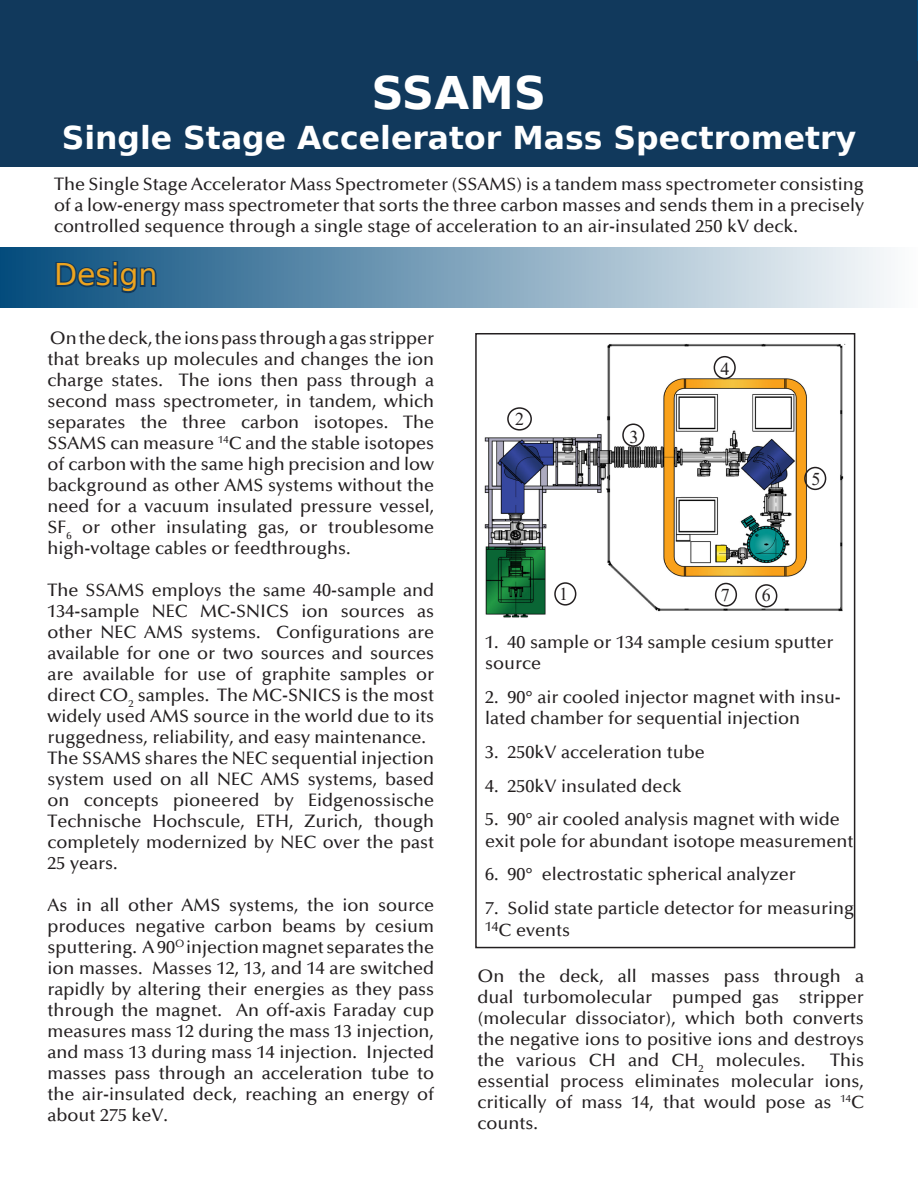
<style>
.page{position:relative;width:918px;height:1188px;background:#fff}
.page>*{position:absolute;margin:0;border:0;box-sizing:border-box;transform-origin:0 0}
.t1{font:700 45px "DejaVu Sans";color:#fff}
.t2{font:700 31.5px "DejaVu Sans";color:#fff}
.t3{font:30px "DejaVu Sans";color:#eda41f}
.Headline{font:500 18px/21px "Optima";color:#231f20;text-align:justify}
.t4{font:18px "Times New Roman";color:#231f20}
</style>
<div class="page">
<div style="left:0;top:0;width:918px;height:166px;background:#11395c"></div>
<img style="left:484px;top:343px;width:362px;height:275px">
<div style="left:475px;top:333px;width:380px;height:615px;border:2px solid #231f20"></div>
<div style="left:554px;top:582px;width:22px;height:24px;border:2px solid #231f20;border-radius:50%"></div>
<div style="left:507px;top:407px;width:25px;height:24px;border:2px solid #231f20;border-radius:50%"></div>
<div style="left:622px;top:423px;width:22px;height:24px;border:2px solid #231f20;border-radius:50%"></div>
<div style="left:714px;top:356px;width:22px;height:23px;border:2px solid #231f20;border-radius:50%"></div>
<div style="left:804px;top:467px;width:22px;height:23px;border:2px solid #231f20;border-radius:50%"></div>
<div style="left:755px;top:584px;width:22px;height:23px;border:2px solid #231f20;border-radius:50%"></div>
<div style="left:715px;top:583px;width:22px;height:24px;border:2px solid #231f20;border-radius:50%"></div>
<div style="left:0;top:247px;width:918px;height:61px;background:linear-gradient(to right,#044c7c,#fcfdfd)"></div>
<svg style="left:54px;top:260px;width:104px;height:35px;background:#194e76"></svg>
<hr style="left:917px;top:0;width:1px;height:60px;background:#034b7c">
<p class="t1" style="left:372px;top:56px;width:176px">SSAMS</p>
<p class="t2" style="left:62px;top:112px;width:796px">Single Stage Accelerator Mass Spectrometry</p>
<p class="Headline" style="left:54px;top:174px;width:812px">The Single Stage Accelerator Mass Spectrometer (SSAMS) is a tandem mass spectrometer consisting of a low-energy mass spectrometer that sorts the three carbon masses and sends them in a precisely controlled sequence through a single stage of acceleration to an air-insulated 250 kV deck.</p>
<p class="t3" style="left:54px;top:250px;width:105px">Design</p>
<p class="Headline" style="left:48px;top:328px;width:388px">On the deck, the ions pass through a gas stripper that breaks up molecules and changes the ion charge states. The ions then pass through a second mass spectrometer, in tandem, which separates the three carbon isotopes. The SSAMS can measure <sup>14</sup>C and the stable isotopes of carbon with the same high precision and low background as other AMS systems without the need for a vacuum insulated pressure vessel, SF<sub>6</sub> or other insulating gas, or troublesome high-voltage cables or feedthroughs.</p>
<p class="Headline" style="left:48px;top:580px;width:388px">The SSAMS employs the same 40-sample and 134-sample NEC MC-SNICS ion sources as other NEC AMS systems. Configurations are available for one or two sources and sources are available for use of graphite samples or direct CO<sub>2</sub> samples. The MC-SNICS is the most widely used AMS source in the world due to its ruggedness, reliability, and easy maintenance.</p>
<p class="Headline" style="left:48px;top:748px;width:388px">The SSAMS shares the NEC sequential injection system used on all NEC AMS systems, based on concepts pioneered by Eidgenossische Technische Hochscule, ETH, Zurich, though completely modernized by NEC over the past 25 years.</p>
<p class="Headline" style="left:48px;top:895px;width:388px">As in all other AMS systems, the ion source produces negative carbon beams by cesium sputtering. A 90<sup>O</sup> injection magnet separates the ion masses. Masses 12, 13, and 14 are switched rapidly by altering their energies as they pass through the magnet. An off-axis Faraday cup measures mass 12 during the mass 13 injection, and mass 13 during mass 14 injection. Injected masses pass through an acceleration tube to the air-insulated deck, reaching an energy of about 275 keV.</p>
<p class="t4" style="left:515px;top:406px;width:10px">2</p>
<p class="t4" style="left:629px;top:424px;width:10px">3</p>
<p class="t4" style="left:721px;top:356px;width:10px">4</p>
<p class="t4" style="left:812px;top:467px;width:10px">5</p>
<p class="t4" style="left:559px;top:581px;width:10px">1</p>
<p class="t4" style="left:721px;top:582px;width:10px">7</p>
<p class="t4" style="left:762px;top:582px;width:11px">6</p>
<p class="Headline" style="left:485px;top:631px;width:350px;line-height:21.6px">1. 40 sample or 134 sample cesium sputter source</p>
<p class="Headline" style="left:485px;top:687px;width:357px;line-height:21.6px">2. 90° air cooled injector magnet with insu&shy;lated chamber for sequential injection</p>
<p class="Headline" style="left:485px;top:742px;width:221px">3. 250kV acceleration tube</p>
<p class="Headline" style="left:485px;top:776px;width:198px">4. 250kV insulated deck</p>
<p class="Headline" style="left:485px;top:809px;width:370px;line-height:21.6px">5. 90° air cooled analysis magnet with wide exit pole for abundant isotope measurement</p>
<p class="Headline" style="left:485px;top:864px;width:312px">6. 90° electrostatic spherical analyzer</p>
<p class="Headline" style="left:485px;top:898px;width:371px;line-height:21.6px">7. Solid state particle detector for measuring<br><sup>14</sup>C events</p>
<p class="Headline" style="left:477px;top:966px;width:388px">On the deck, all masses pass through a dual turbomolecular pumped gas stripper (molecular dissociator), which both converts the negative ions to positive ions and destroys the various CH and CH<sub>2</sub> molecules.</p>
<p class="Headline" style="left:477px;top:1050px;width:388px;text-indent:353px">This essential process eliminates molecular ions, critically of mass 14, that would pose as <sup>14</sup>C counts.</p>
</div>
